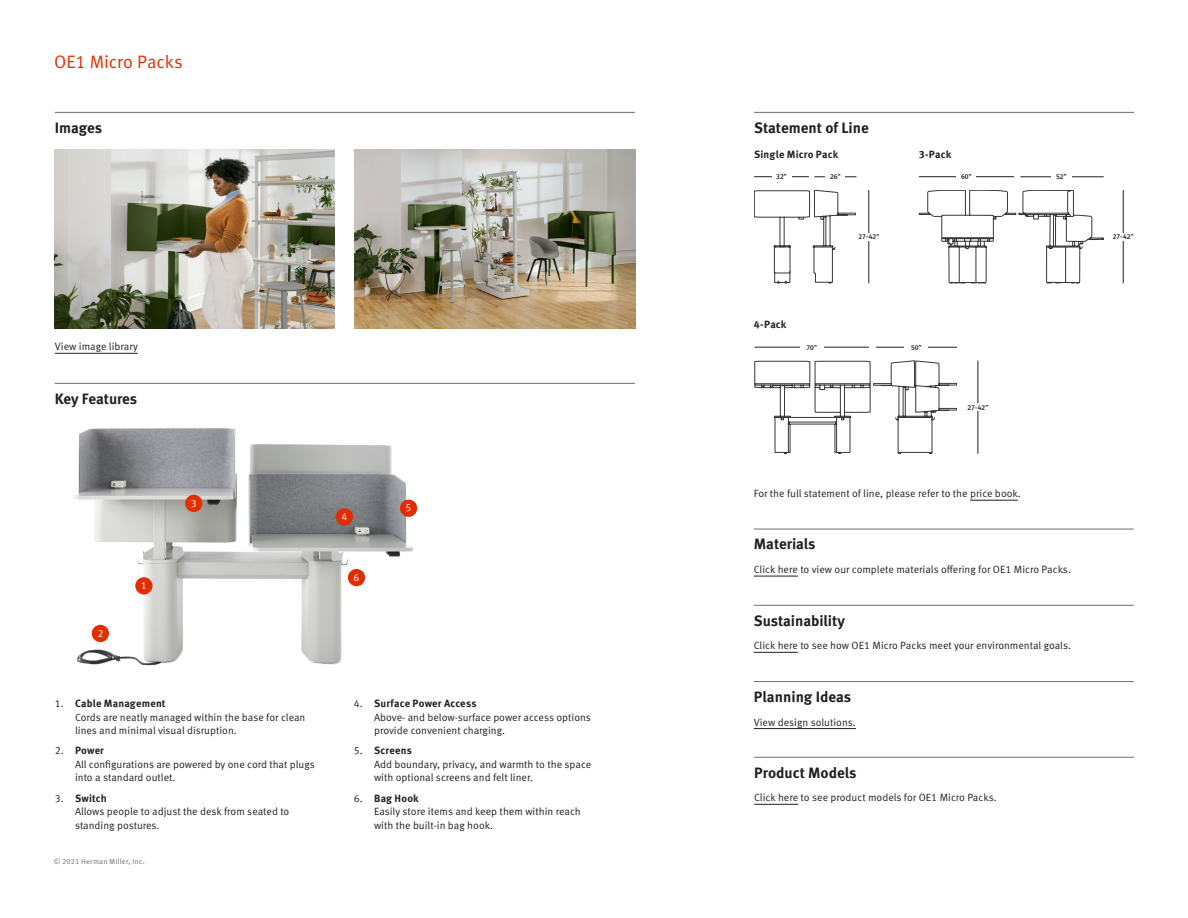
<style>
.page{position:relative;width:1188px;height:918px;background:#fff}
.page>*{position:absolute;margin:0;border:0;box-sizing:border-box;transform-origin:0 0}
.Body_Copy{font:18px "Meta OT Norm";letter-spacing:-.005em;color:#e22d00}
.Headline{font:700 15px "Meta OT";color:#231f20}
.Body_Copy-2{font:10.5px/13.5px "Meta OT Norm";color:#231f20}
.Body_Copy-3{font:700 10.5px "Meta OT";letter-spacing:.015em;color:#231f20}
.Body_Copy-4{font:10.5px "Meta OT Norm";color:#fff}
.t1{font:7.5px "Meta OT Norm";letter-spacing:.02em;color:#6c6d70}
.Body_Copy-5{font:500 6.75px "Fira Sans";letter-spacing:.01em;color:#231f20}
.s1{font-family:"Meta OT";font-weight:700}
</style>
<div class="page">
<hr style="left:754px;top:112px;width:380px;height:1px;background:#6c6d70">
<hr style="left:754px;top:652px;width:44px;height:1px;background:#231f20">
<hr style="left:754px;top:728px;width:102px;height:1px;background:#231f20">
<hr style="left:754px;top:605px;width:380px;height:1px;background:#6c6d70">
<hr style="left:754px;top:681px;width:380px;height:1px;background:#6c6d70">
<hr style="left:754px;top:576px;width:44px;height:1px;background:#231f20">
<hr style="left:754px;top:529px;width:380px;height:1px;background:#6c6d70">
<img style="left:74px;top:428px;width:344px;height:238px">
<hr style="left:55px;top:112px;width:580px;height:1px;background:#6c6d70">
<hr style="left:55px;top:383px;width:580px;height:1px;background:#6c6d70">
<div style="left:135px;top:577px;width:18px;height:17px;background:#e32d00;border-radius:50%"></div>
<div style="left:92px;top:625px;width:17px;height:17px;background:#e32d00;border-radius:50%"></div>
<div style="left:185px;top:495px;width:17px;height:17px;background:#e32d00;border-radius:50%"></div>
<div style="left:336px;top:508px;width:17px;height:18px;background:#e32d00;border-radius:50%"></div>
<img style="left:55px;top:150px;width:280px;height:179px">
<img style="left:355px;top:150px;width:280px;height:179px">
<hr style="left:55px;top:353px;width:83px;height:1px;background:#231f20">
<hr style="left:754px;top:176px;width:55px;height:1px;background:#231f20">
<hr style="left:814px;top:177px;width:42px;height:1px;background:#231f20">
<div style="left:825px;top:174px;width:20px;height:5px;background:#fff"></div>
<hr style="left:869px;top:190px;width:1px;height:93px;background:#231f20">
<div style="left:772px;top:174px;width:19px;height:5px;background:#fff"></div>
<hr style="left:970px;top:500px;width:48px;height:1px;background:#231f20">
<hr style="left:754px;top:804px;width:44px;height:1px;background:#231f20">
<hr style="left:754px;top:757px;width:380px;height:1px;background:#6c6d70">
<div style="left:400px;top:500px;width:17px;height:17px;background:#e32d00;border-radius:50%"></div>
<div style="left:348px;top:569px;width:17px;height:17px;background:#e32d00;border-radius:50%"></div>
<svg style="left:919px;top:190px;width:185px;height:93px"></svg>
<svg style="left:754px;top:190px;width:102px;height:93px"></svg>
<hr style="left:755px;top:347px;width:114px;height:1px;background:#231f20">
<div style="left:800px;top:343px;width:24px;height:9px;background:#fff"></div>
<hr style="left:876px;top:347px;width:81px;height:1px;background:#231f20">
<div style="left:905px;top:343px;width:23px;height:9px;background:#fff"></div>
<svg style="left:755px;top:361px;width:202px;height:93px"></svg>
<div style="left:858px;top:233px;width:22px;height:8px;background:#fff"></div>
<hr style="left:919px;top:176px;width:95px;height:1px;background:#231f20">
<hr style="left:1020px;top:177px;width:84px;height:1px;background:#231f20">
<div style="left:1051px;top:174px;width:20px;height:5px;background:#fff"></div>
<hr style="left:1123px;top:190px;width:1px;height:93px;background:#231f20">
<div style="left:957px;top:174px;width:19px;height:5px;background:#fff"></div>
<div style="left:1112px;top:233px;width:23px;height:8px;background:#fff"></div>
<hr style="left:978px;top:361px;width:1px;height:93px;background:#231f20">
<div style="left:967px;top:403px;width:22px;height:8px;background:#fff"></div>
<p class="Body_Copy" style="left:54px;top:50px;width:130px">OE1 Micro Packs</p>
<p class="Headline" style="left:55px;top:118px;width:49px">Images</p>
<p class="Body_Copy-2" style="left:55px;top:340px;width:84px">View image library</p>
<p class="Headline" style="left:55px;top:389px;width:84px">Key Features</p>
<p class="Body_Copy-4" style="left:97px;top:627px;width:7px">2</p>
<p class="Body_Copy-4" style="left:141px;top:579px;width:7px">1</p>
<p class="Body_Copy-4" style="left:191px;top:497px;width:7px">3</p>
<p class="Body_Copy-2" style="left:75px;top:697px;width:232px;text-indent:-20px">1. <span class="s1">Cable Management<br></span>Cords are neatly managed within the base for clean lines and minimal visual disruption.</p>
<p class="Body_Copy-2" style="left:75px;top:744px;width:241px;text-indent:-20px">2. <span class="s1">Power<br></span>All configurations are powered by one cord that plugs into a standard outlet.</p>
<p class="Body_Copy-2" style="left:75px;top:791px;width:216px;text-indent:-20px">3. <span class="s1">Switch<br></span>Allows people to adjust the desk from seated to standing postures.</p>
<p class="t1" style="left:54px;top:857px;width:93px">© 2021 Herman Miller, Inc.</p>
<p class="Body_Copy-4" style="left:341px;top:510px;width:7px">4</p>
<p class="Body_Copy-4" style="left:354px;top:571px;width:7px">6</p>
<p class="Body_Copy-4" style="left:406px;top:501px;width:7px">5</p>
<p class="Body_Copy-2" style="left:374px;top:697px;width:218px;text-indent:-20px">4. <span class="s1">Surface Power Access<br></span>Above- and below-surface power access options provide convenient charging.</p>
<p class="Body_Copy-2" style="left:374px;top:744px;width:219px;text-indent:-20px">5. <span class="s1">Screens<br></span>Add boundary, privacy, and warmth to the space with optional screens and felt liner.</p>
<p class="Body_Copy-2" style="left:374px;top:791px;width:208px;text-indent:-20px">6. <span class="s1">Bag Hook<br></span>Easily store items and keep them within reach with the built-in bag hook.</p>
<h2 class="Headline" style="left:754px;top:118px;width:116px">Statement of Line</h2>
<p class="Body_Copy-3" style="left:754px;top:148px;width:86px">Single Micro Pack</p>
<p class="Body_Copy-5" style="left:776px;top:172px;width:12px">32”</p>
<p class="Body_Copy-5" style="left:830px;top:172px;width:12px">26”</p>
<p class="Body_Copy-5" style="left:858px;top:232px;width:22px">27-42”</p>
<p class="Body_Copy-3" style="left:919px;top:148px;width:34px">3-Pack</p>
<p class="Body_Copy-5" style="left:961px;top:172px;width:12px">60”</p>
<p class="Body_Copy-5" style="left:1056px;top:172px;width:12px">52”</p>
<p class="Body_Copy-3" style="left:754px;top:318px;width:34px">4-Pack</p>
<p class="Body_Copy-5" style="left:806px;top:343px;width:12px">70”</p>
<p class="Body_Copy-5" style="left:911px;top:343px;width:12px">50”</p>
<p class="Body_Copy-5" style="left:967px;top:403px;width:22px">27-42”</p>
<p class="Body_Copy-2" style="left:754px;top:487px;width:269px">For the full statement of line, please refer to the price book.</p>
<p class="Headline" style="left:754px;top:535px;width:63px">Materials</p>
<p class="Body_Copy-2" style="left:754px;top:563px;width:319px">Click here to view our complete materials offering for OE1 Micro Packs.</p>
<p class="Headline" style="left:754px;top:611px;width:93px">Sustainability</p>
<p class="Body_Copy-2" style="left:754px;top:639px;width:319px">Click here to see how OE1 Micro Packs meet your environmental goals.</p>
<p class="Headline" style="left:754px;top:687px;width:99px">Planning Ideas</p>
<p class="Body_Copy-2" style="left:754px;top:715px;width:104px">View design solutions.</p>
<p class="Headline" style="left:754px;top:763px;width:104px">Product Models</p>
<p class="Body_Copy-2" style="left:754px;top:791px;width:244px">Click here to see product models for OE1 Micro Packs.</p>
<p class="Body_Copy-5" style="left:1113px;top:232px;width:22px">27-42”</p>
</div>
